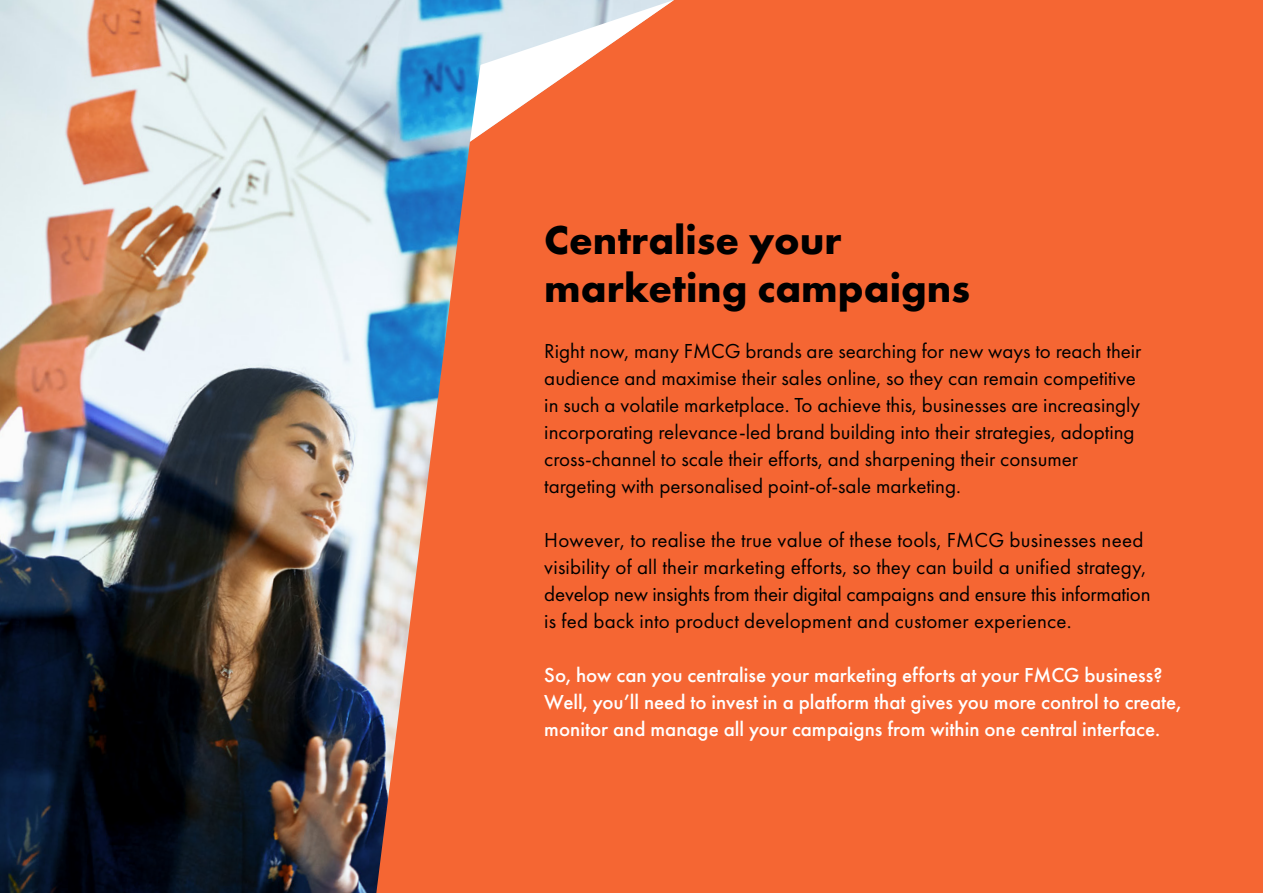
<style>
.page{position:relative;width:1263px;height:893px;background:#fff}
.page>*{position:absolute;margin:0;border:0;box-sizing:border-box;transform-origin:0 0}
.t1{font:700 42px/48px "Futura PT";color:#000}
.t2{font:21px/27px "Futura PT";color:#000}
.t3{font:500 21px/27px "Futura PT";color:#fff}
</style>
<div class="page">
<img style="left:0;top:0;width:376px;height:893px">
<div style="left:376px;top:0;width:887px;height:893px;background:#f56633"></div>
<svg style="left:470px;top:0;width:204px;height:142px"></svg>
<h1 class="t1" style="left:544px;top:215px;width:427px">Centralise your marketing campaigns</h1>
<p class="t2" style="left:544px;top:338px;width:598px">Right now, many FMCG brands are searching for new ways to reach their audience and maximise their sales online, so they can remain competitive in such a volatile marketplace. To achieve this, businesses are increasingly incorporating relevance-led brand building into their strategies, adopting cross-channel to scale their efforts, and sharpening their consumer targeting with personalised point-of-sale marketing.</p>
<p class="t2" style="left:544px;top:527px;width:608px">However, to realise the true value of these tools, FMCG businesses need visibility of all their marketing efforts, so they can build a unified strategy, develop new insights from their digital campaigns and ensure this information is fed back into product development and customer experience.</p>
<p class="t3" style="left:544px;top:662px;width:638px">So, how can you centralise your marketing efforts at your FMCG business?<br>Well, you’ll need to invest in a platform that gives you more control to create, monitor and manage all your campaigns from within one central interface.</p>
</div>
